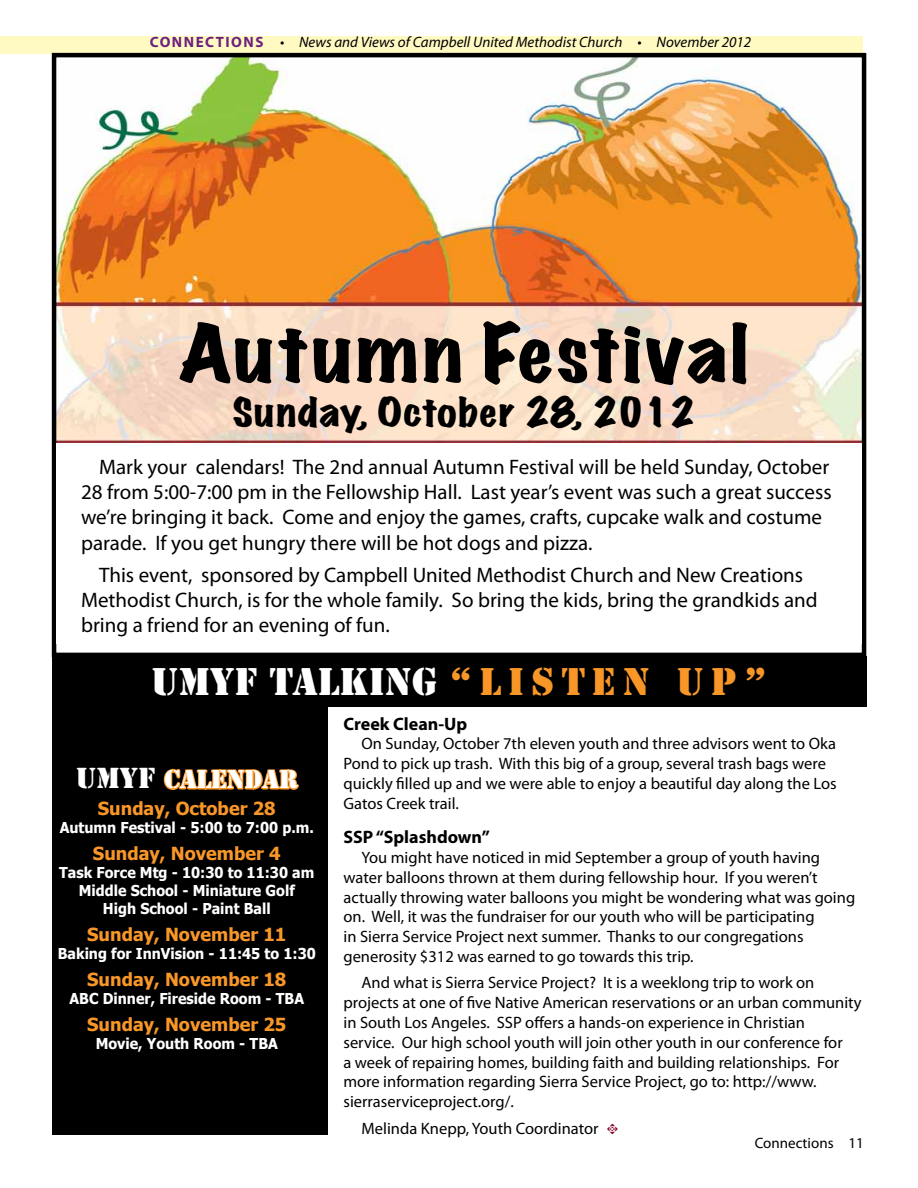
<style>
.page{position:relative;width:918px;height:1188px;background:#fff}
.page>*{position:absolute;margin:0;border:0;box-sizing:border-box;transform-origin:0 0}
.t1{font:expanded 72px "Marker Felt";letter-spacing:.04em;color:#000;scale:1.1 1}
.t2{font:expanded 36px "Marker Felt";letter-spacing:.02em;color:#000;scale:1.1 1}
.t3{font:36px "Stencil Std";color:#fff}
.t4{font:24px "Stencil Std";color:#fff}
.t5{font:21px/25.2px "Myriad Pro";color:#000}
.t6{font:700 18px "Tahoma";color:#f89728}
.t7{font:700 18px "Myriad Pro";color:#000}
.t8{font:16.5px/19.8px "Myriad Pro";color:#000}
.t9{font:700 15px/18px "Tahoma";color:#fff;text-align:center;scale:.95 1}
.t10{font:italic 15px "Myriad Pro";color:#000}
.t11{font:15px "Myriad Pro";color:#000}
.s1{font-weight:700;font-style:normal;color:#6c217f}
.s2{color:#f89728}
.s3{font-size:27px}
.s4{font-family:"Type Embellishments One Let Plain";font-size:15px;color:#820024}
</style>
<div class="page">
<div style="left:0;top:36px;width:863px;height:18px;background:#fffac2"></div>
<div style="left:52px;top:657px;width:814px;height:50px;background:#000"></div>
<img style="left:57px;top:58px;width:804px;height:385px">
<div style="left:52px;top:53px;width:814px;height:604px;border:4px solid #000"></div>
<div style="left:56px;top:444px;width:806px;height:200px;background:#fff"></div>
<div style="left:52px;top:707px;width:276px;height:427px;background:#000"></div>
<svg style="left:163px;top:768px;width:136px;height:22px"></svg>
<p class="t10" style="left:150px;top:33px;width:603px"><span class="s1">CONNECTIONS</span> • News and Views of Campbell United Methodist Church • November 2012</p>
<h1 class="t1" style="left:179px;top:300px;width:519px">Autumn Festival</h1>
<h2 class="t2" style="left:233px;top:386px;width:422px">Sunday, October 28, 2012</h2>
<p class="t5" style="left:81px;top:454px;width:752px;text-indent:18px">Mark your calendars! The 2nd annual Autumn Festival will be held Sunday, October 28 from 5:00-7:00 pm in the Fellowship Hall. Last year’s event was such a great success we’re bringing it back. Come and enjoy the games, crafts, cupcake walk and costume parade. If you get hungry there will be hot dogs and pizza.</p>
<p class="t5" style="left:81px;top:562px;width:738px;text-indent:18px">This event, sponsored by Campbell United Methodist Church and New Creations<br>Methodist Church, is for the whole family. So bring the kids, bring the grandkids and bring a friend for an evening of fun.</p>
<h2 class="t3" style="left:151px;top:658px;width:617px">UMYF Talking <span class="s2">“ L I S T E N U P ”</span></h2>
<h3 class="t4" style="left:76px;top:764px;width:224px"><span class="s3">UMYF</span> CALENDAR</h3>
<p class="t6" style="left:98px;top:797px;width:179px">Sunday, October 28</p>
<p class="t9" style="left:60px;top:818px;width:269px">Autumn Festival - 5:00 to 7:00 p.m.</p>
<p class="t6" style="left:93px;top:842px;width:189px">Sunday, November 4</p>
<p class="t9" style="left:59px;top:863px;width:270px">Task Force Mtg - 10:30 to 11:30 am<br>Middle School - Miniature Golf<br>High School - Paint Ball</p>
<p class="t6" style="left:87px;top:923px;width:201px">Sunday, November 11</p>
<p class="t9" style="left:58px;top:944px;width:273px">Baking for InnVision - 11:45 to 1:30</p>
<p class="t6" style="left:87px;top:968px;width:201px">Sunday, November 18</p>
<p class="t9" style="left:70px;top:989px;width:248px">ABC Dinner, Fireside Room - TBA</p>
<p class="t6" style="left:87px;top:1013px;width:201px">Sunday, November 25</p>
<p class="t9" style="left:96px;top:1034px;width:193px">Movie, Youth Room - TBA</p>
<p class="t7" style="left:344px;top:712px;width:125px">Creek Clean-Up</p>
<p class="t8" style="left:344px;top:734px;width:495px;text-indent:18px">On Sunday, October 7th eleven youth and three advisors went to Oka Pond to pick up trash. With this big of a group, several trash bags were quickly filled up and we were able to enjoy a beautiful day along the Los Gatos Creek trail.</p>
<p class="t7" style="left:344px;top:825px;width:148px">SSP “Splashdown”</p>
<p class="t8" style="left:344px;top:847px;width:513px;text-indent:18px">You might have noticed in mid September a group of youth having water balloons thrown at them during fellowship hour. If you weren’t actually throwing water balloons you might be wondering what was going on. Well, it was the fundraiser for our youth who will be participating<br>in Sierra Service Project next summer. Thanks to our congregations generosity $312 was earned to go towards this trip.</p>
<p class="t8" style="left:344px;top:973px;width:520px;text-indent:18px">And what is Sierra Service Project? It is a weeklong trip to work on projects at one of five Native American reservations or an urban community in South Los Angeles. SSP offers a hands-on experience in Christian<br>service. Our high school youth will join other youth in our conference for<br>a week of repairing homes, building faith and building relationships. For more information regarding Sierra Service Project, go to: http://www. sierraserviceproject.org/.</p>
<p class="t8" style="left:362px;top:1118px;width:259px">Melinda Knepp, Youth Coordinator <span class="s4">t</span></p>
<p class="t11" style="left:755px;top:1134px;width:111px">Connections 11</p>
</div>
